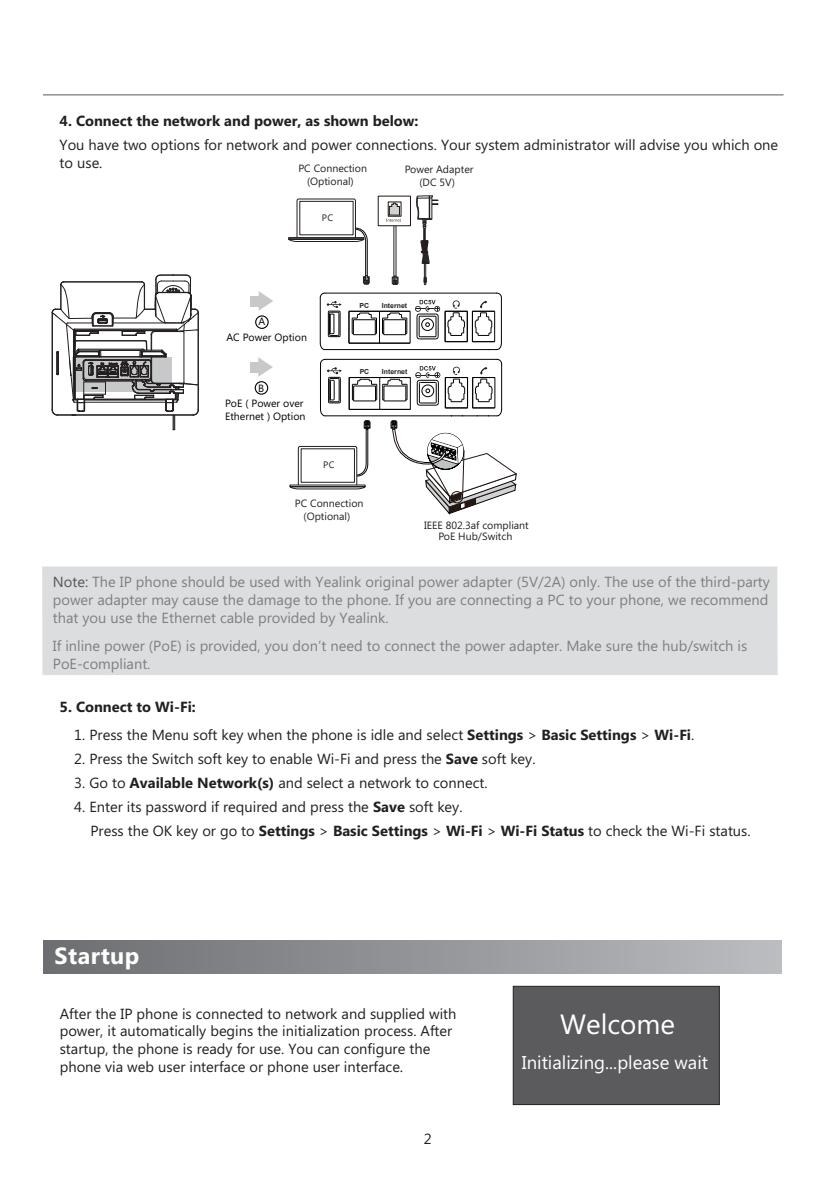
<style>
.page{position:relative;width:823px;height:1191px;background:#fff}
.page>*{position:absolute;margin:0;border:0;box-sizing:border-box;transform-origin:0 0}
.t1{font:27.8px "Microsoft Phags Pa";color:#fff}
.t2{font:700 23.4px "Microsoft Phags Pa";letter-spacing:.02em;color:#fff}
.t3{font:18.6px "Microsoft Phags Pa";color:#fff}
.t4{font:14.6px/18px "Microsoft Phags Pa";color:#231f20}
.t5{font:14.6px/17.6px "Microsoft Phags Pa";color:#7e807f}
.t6{font:700 14.6px "Microsoft Phags Pa";color:#231f20}
.t7{font:10.6px/12.6px "Microsoft Phags Pa";color:#231f20;text-align:center}
.t8{font:10.6px/15.4px "Microsoft Phags Pa";color:#030303}
.t9{font:9.4px "Microsoft Phags Pa";color:#231f20}
.t10{font:700 7px "Arial";color:#231f20}
.s1{color:#545556}
.s2{font-weight:700}
.s3{font-size:15.6px}
</style>
<div class="page">
<hr style="left:43px;top:94px;width:740px;height:1px;background:#57585a">
<div style="left:512px;top:986px;width:207px;height:118px;background:#5b5b5e;border:1px solid #231f20"></div>
<div style="left:42px;top:566px;width:735px;height:109px;background:#dcdddf"></div>
<div style="left:43px;top:940px;width:738px;height:33px;background:linear-gradient(to right,#6b6d70,#bbbcc0)"></div>
<div style="left:255px;top:315px;width:13px;height:14px;border:1px solid #040503;border-radius:50%"></div>
<div style="left:250px;top:296px;width:10px;height:10px;background:#c7c8ca"></div>
<svg style="left:258px;top:291px;width:15px;height:20px"></svg>
<svg style="left:416px;top:195px;width:23px;height:90px"></svg>
<hr style="left:393px;top:225px;width:1px;height:53px;background:#231f20">
<hr style="left:395px;top:224px;width:1px;height:54px;background:#231f20">
<div style="left:392px;top:277px;width:6px;height:7px;border:1px solid #231f20"></div>
<svg style="left:392px;top:276px;width:5px;height:9px"></svg>
<div style="left:378px;top:196px;width:32px;height:30px;background:#fff"></div>
<svg style="left:388px;top:202px;width:13px;height:1px"></svg>
<svg style="left:386px;top:203px;width:15px;height:19px"></svg>
<div style="left:363px;top:276px;width:6px;height:7px;border:1px solid #231f20"></div>
<svg style="left:288px;top:198px;width:80px;height:86px"></svg>
<div style="left:254px;top:381px;width:14px;height:14px;border:1px solid #040503;border-radius:50%"></div>
<div style="left:250px;top:362px;width:9px;height:10px;background:#c7c8ca"></div>
<svg style="left:258px;top:357px;width:14px;height:20px"></svg>
<hr style="left:348px;top:311px;width:1px;height:32px;background:#030303">
<hr style="left:324px;top:349px;width:127px;height:1px;background:#040503">
<hr style="left:325px;top:293px;width:171px;height:1px;background:#040503">
<svg style="left:319px;top:292px;width:22px;height:58px"></svg>
<svg style="left:349px;top:292px;width:152px;height:58px"></svg>
<svg style="left:289px;top:359px;width:228px;height:156px"></svg>
<svg style="left:52px;top:275px;width:147px;height:155px"></svg>
<p class="t6" style="left:60px;top:111px;width:360px">4. Connect the network and power, as shown below:</p>
<p class="t4" style="left:60px;top:135px;width:719px">You have two options for network and power connections. Your system administrator will advise you which one to use.</p>
<p class="t7" style="left:298px;top:161px;width:70px">PC Connection (Optional)</p>
<p class="t9" style="left:322px;top:211px;width:13px">PC</p>
<p class="t7" style="left:404px;top:162px;width:70px;line-height:13.2px">Power Adapter (DC 5V)</p>
<p class="t8" style="left:226px;top:313px;width:82px;text-indent:32px">A<br>AC Power Option</p>
<p class="t8" style="left:225px;top:379px;width:80px;text-align:center">B<br>PoE ( Power over</p>
<p class="t8" style="left:225px;top:408px;width:82px">Ethernet ) Option</p>
<p class="t9" style="left:323px;top:458px;width:13px">PC</p>
<p class="t10" style="left:359px;top:300px;width:11px">PC</p>
<p class="t10" style="left:381px;top:300px;width:27px">Internet</p>
<p class="t10" style="left:359px;top:366px;width:11px">PC</p>
<p class="t10" style="left:382px;top:366px;width:27px">Internet</p>
<p class="t7" style="left:295px;top:496px;width:70px">PC Connection (Optional)</p>
<p class="t7" style="left:424px;top:518px;width:106px;line-height:11.8px">IEEE 802.3af compliant<br>PoE Hub/Switch</p>
<p class="t5" style="left:53px;top:572px;width:718px;text-align:justify"><span class="s1">Note:</span> The IP phone should be used with Yealink original power adapter (5V/2A) only. The use of the third-party power adapter may cause the damage to the phone. If you are connecting a PC to your phone, we recommend that you use the Ethernet cable provided by Yealink.</p>
<p class="t5" style="left:53px;top:636px;width:695px">If inline power (PoE) is provided, you don’t need to connect the power adapter. Make sure the hub/switch is<br>PoE-compliant.</p>
<p class="t6" style="left:60px;top:696px;width:138px">5. Connect to Wi-Fi:</p>
<p class="t4" style="left:74px;top:725px;width:621px">1. Press the Menu soft key when the phone is idle and select <span class="s2">Settings</span> &gt; <span class="s2">Basic Settings</span> &gt; <span class="s2">Wi-Fi</span>.</p>
<p class="t4" style="left:74px;top:749px;width:462px">2. Press the Switch soft key to enable Wi-Fi and press the <span class="s2">Save</span> soft key.</p>
<p class="t4" style="left:74px;top:773px;width:414px">3. Go to <span class="s2">Available Network(s)</span> and select a network to connect.</p>
<p class="t4" style="left:90px;top:794px;width:661px;line-height:24px;text-indent:-16px">4. Enter its password if required and press the <span class="s2">Save</span> soft key.<br>Press the OK key or go to <span class="s2">Settings</span> &gt; <span class="s2">Basic Settings</span> &gt; <span class="s2">Wi-Fi</span> &gt; <span class="s2">Wi-Fi Status</span> to check the Wi-Fi status.</p>
<h2 class="t2" style="left:55px;top:938px;width:86px">Startup</h2>
<p class="t4" style="left:60px;top:1003px;width:398px">After the IP phone is connected to network and supplied with power, it automatically begins the initialization process. After startup, the phone is ready for use. You can configure the phone via web user interface or phone user interface<span class="s3">.</span></p>
<p class="t4" style="left:423px;top:1128px;width:9px">2</p>
<h1 class="t1" style="left:559px;top:1005px;width:116px">Welcome</h1>
<p class="t3" style="left:521px;top:1050px;width:188px">Initializing...please wait</p>
</div>
